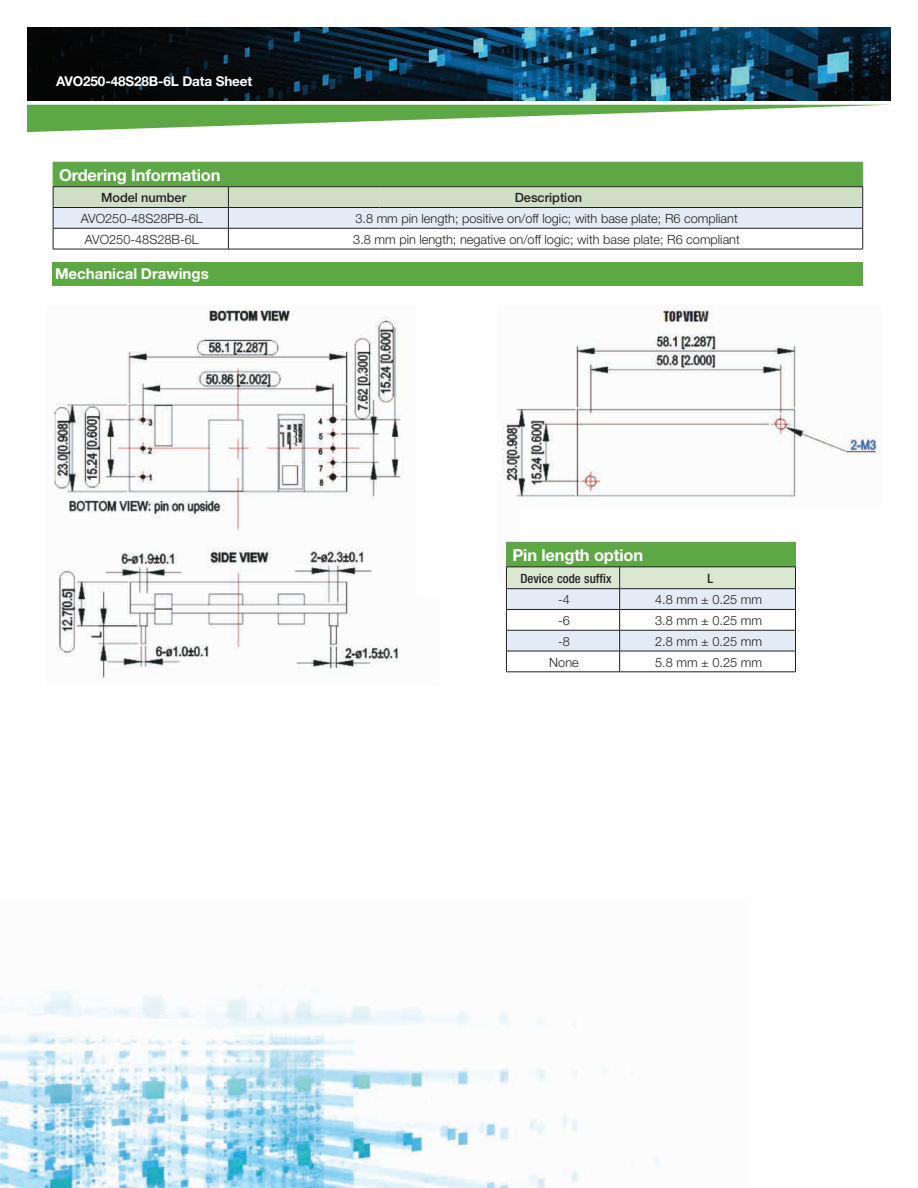
<style>
.page{position:relative;width:918px;height:1188px;background:#fff}
.page>*{position:absolute;margin:0;border:0;box-sizing:border-box;transform-origin:0 0}
.t1{font:700 16.5px "Helvetica Neue LT Std";letter-spacing:-.01em;color:#fff}
.t2{font:700 15px "Helvetica Neue LT Std";color:#fff}
.t3{font:700 13.5px "Helvetica Neue LT Std";letter-spacing:-.01em;color:#fff}
.t4{font:300 12.75px "Helvetica Neue LT Std";color:#231f20}
.t5{font:500 12.75px "Helvetica Neue LT Std";color:#231f20}
.t6{font:500 condensed 12.75px "Helvetica Neue LT Std";letter-spacing:.005em;color:#231f20}
</style>
<div class="page">
<img style="left:27px;top:27px;width:864px;height:73px">
<svg style="left:27px;top:105px;width:854px;height:27px"></svg>
<img style="left:0;top:991px;width:660px;height:197px">
<hr style="left:53px;top:249px;width:175px;height:1px;background:#231f20">
<hr style="left:228px;top:249px;width:151px;height:1px;background:#231f20">
<hr style="left:379px;top:249px;width:484px;height:1px;background:#231f20">
<svg style="left:53px;top:162px;width:810px;height:87px"></svg>
<img style="left:52px;top:306px;width:825px;height:374px">
<hr style="left:506px;top:542px;width:114px;height:1px;background:#5da844">
<hr style="left:620px;top:542px;width:176px;height:1px;background:#5da844">
<hr style="left:506px;top:672px;width:114px;height:1px;background:#231f20">
<hr style="left:620px;top:672px;width:176px;height:1px;background:#231f20">
<svg style="left:506px;top:543px;width:290px;height:129px"></svg>
<hr style="left:620px;top:588px;width:176px;height:1px;background:#231f20">
<div style="left:53px;top:262px;width:810px;height:24px;background:#5da844"></div>
<p class="t3" style="left:56px;top:72px;width:198px">AVO250-48S28B-6L Data Sheet</p>
<p class="t1" style="left:59px;top:165px;width:163px">Ordering Information</p>
<p class="t5" style="left:101px;top:190px;width:87px">Model number</p>
<p class="t5" style="left:515px;top:190px;width:69px">Description</p>
<p class="t4" style="left:81px;top:211px;width:123px">AVO250-48S28PB-6L</p>
<p class="t4" style="left:355px;top:211px;width:384px">3.8 mm pin length; positive on/off logic; with base plate; R6 compliant</p>
<p class="t4" style="left:85px;top:232px;width:115px">AVO250-48S28B-6L</p>
<p class="t4" style="left:353px;top:232px;width:388px">3.8 mm pin length; negative on/off logic; with base plate; R6 compliant</p>
<p class="t2" style="left:55px;top:265px;width:155px">Mechanical Drawings</p>
<p class="t1" style="left:512px;top:545px;width:132px">Pin length option</p>
<p class="t6" style="left:520px;top:571px;width:93px">Device code suffix</p>
<p class="t6" style="left:708px;top:571px;width:7px">L</p>
<p class="t4" style="left:558px;top:592px;width:13px">-4</p>
<p class="t4" style="left:655px;top:592px;width:108px">4.8 mm ± 0.25 mm</p>
<p class="t4" style="left:558px;top:613px;width:13px">-6</p>
<p class="t4" style="left:655px;top:613px;width:108px">3.8 mm ± 0.25 mm</p>
<p class="t4" style="left:558px;top:634px;width:13px">-8</p>
<p class="t4" style="left:655px;top:634px;width:108px">2.8 mm ± 0.25 mm</p>
<p class="t4" style="left:549px;top:654px;width:31px">None</p>
<p class="t4" style="left:655px;top:654px;width:108px">5.8 mm ± 0.25 mm</p>
</div>
